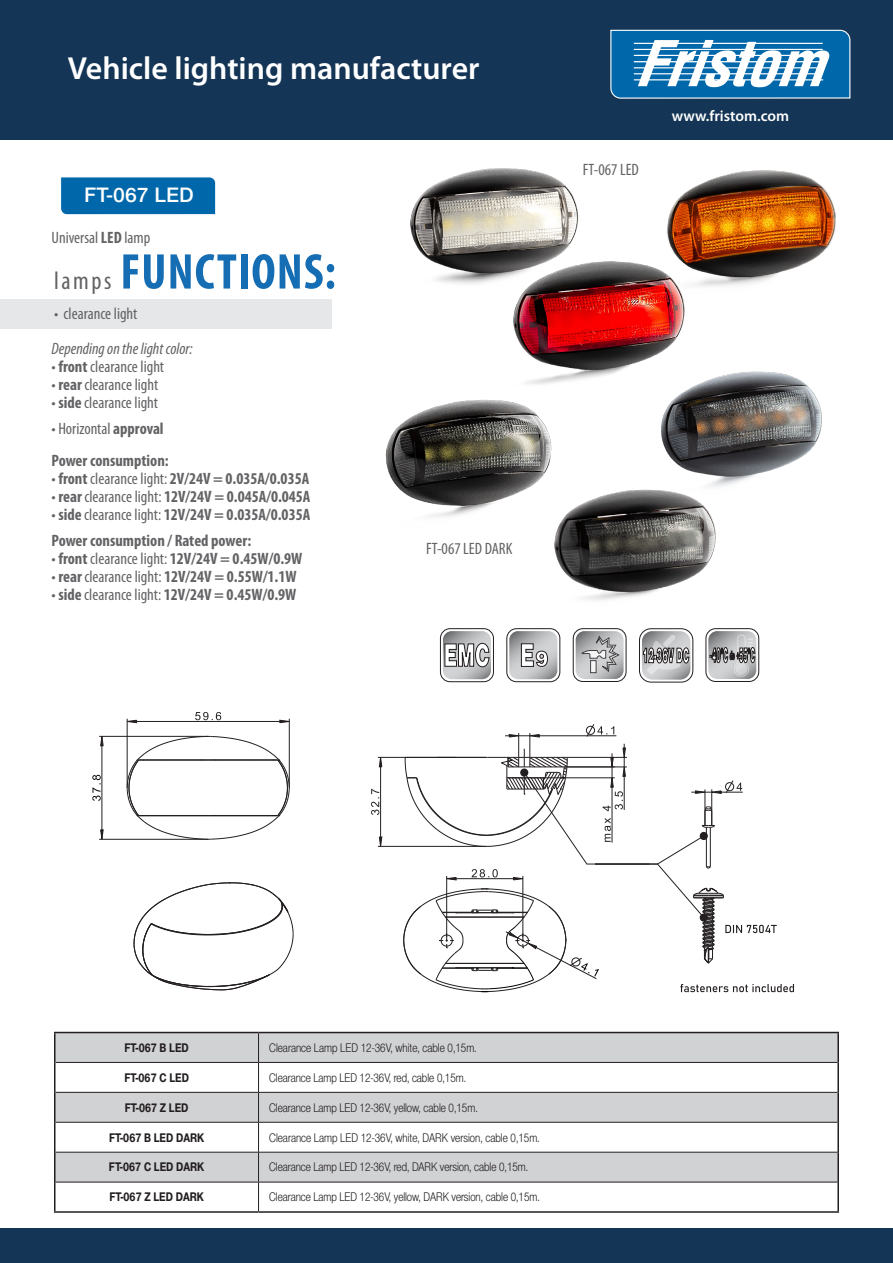
<style>
.page{position:relative;width:893px;height:1263px;background:#fff}
.page>*{position:absolute;margin:0;border:0;box-sizing:border-box;transform-origin:0 0}
.tekst_-_opis_PL_8_5{font:700 condensed 50.55px "Myriad Pro";letter-spacing:.02em;color:#156db3}
.t1{font:600 31.95px "Myriad Pro";color:#fff}
.tekst_-_opis_PL_8_5-2{font:condensed 25.35px "Myriad Pro";letter-spacing:.1em;color:#636366}
.t2{font:20.1px "Switzer CEFN Medium";color:#fff}
.tekst_-_opis_PL_8_5-3{font:700 condensed 16.5px "Myriad Pro";color:#636366}
.tekst_-_opis_PL_8_5-4{font:condensed 16.5px "Myriad Pro";color:#636366}
.tekst_-_opis_PL_8_5-5{font:italic condensed 16.5px "Myriad Pro";color:#636366}
.t3{font:600 15.3px "Myriad Pro";color:#fff}
.t4{font:12px "Switzer C Cnd EFN Light";letter-spacing:-.005em;color:#231f20}
.t5{font:700 12px "Switzer C Cnd EFN";color:#231f20}
.s1{font-weight:700}
.s2{font-weight:400}
</style>
<div class="page">
<div style="left:0;top:0;width:893px;height:139px;background:#143555"></div>
<svg style="left:610px;top:29px;width:241px;height:36px;background:#5497c3"></svg>
<div style="left:0;top:1229px;width:893px;height:34px;background:#143555"></div>
<div style="left:0;top:299px;width:332px;height:30px;background:#e6e7e9"></div>
<svg style="left:60px;top:177px;width:156px;height:38px;background:#0c6eae"></svg>
<svg style="left:56px;top:1033px;width:781px;height:149px;fill:#d1d2d4"></svg>
<hr style="left:54px;top:1032px;width:205px;height:1px;background:#231f20">
<hr style="left:54px;top:1033px;width:2px;height:29px;background:#231f20">
<hr style="left:259px;top:1032px;width:580px;height:1px;background:#231f20">
<hr style="left:837px;top:1033px;width:2px;height:29px;background:#231f20">
<hr style="left:54px;top:1062px;width:2px;height:30px;background:#231f20">
<hr style="left:837px;top:1062px;width:2px;height:30px;background:#231f20">
<hr style="left:54px;top:1092px;width:2px;height:30px;background:#231f20">
<hr style="left:837px;top:1092px;width:2px;height:30px;background:#231f20">
<hr style="left:54px;top:1122px;width:2px;height:30px;background:#231f20">
<hr style="left:837px;top:1122px;width:2px;height:30px;background:#231f20">
<hr style="left:54px;top:1152px;width:2px;height:30px;background:#231f20">
<hr style="left:837px;top:1152px;width:2px;height:30px;background:#231f20">
<hr style="left:54px;top:1182px;width:2px;height:29px;background:#231f20">
<hr style="left:837px;top:1182px;width:2px;height:29px;background:#231f20">
<hr style="left:54px;top:1211px;width:205px;height:2px;background:#231f20">
<hr style="left:259px;top:1211px;width:580px;height:2px;background:#231f20">
<hr style="left:56px;top:1062px;width:203px;height:1px;background:#231f20">
<hr style="left:259px;top:1062px;width:578px;height:1px;background:#231f20">
<hr style="left:56px;top:1092px;width:203px;height:1px;background:#231f20">
<hr style="left:259px;top:1092px;width:578px;height:1px;background:#231f20">
<svg style="left:258px;top:1033px;width:1px;height:89px"></svg>
<hr style="left:56px;top:1122px;width:203px;height:1px;background:#231f20">
<hr style="left:259px;top:1122px;width:578px;height:1px;background:#231f20">
<hr style="left:258px;top:1122px;width:1px;height:30px;background:#231f20">
<hr style="left:56px;top:1152px;width:203px;height:1px;background:#231f20">
<hr style="left:259px;top:1152px;width:578px;height:1px;background:#231f20">
<hr style="left:258px;top:1152px;width:1px;height:30px;background:#231f20">
<hr style="left:56px;top:1182px;width:203px;height:1px;background:#231f20">
<hr style="left:259px;top:1182px;width:578px;height:1px;background:#231f20">
<svg style="left:258px;top:1182px;width:1px;height:29px"></svg>
<svg style="left:134px;top:882px;width:160px;height:108px"></svg>
<hr style="left:127px;top:719px;width:1px;height:69px;background:#231f20">
<hr style="left:289px;top:719px;width:1px;height:69px;background:#231f20">
<hr style="left:99px;top:839px;width:109px;height:1px;background:#231f20">
<hr style="left:99px;top:736px;width:109px;height:1px;background:#231f20">
<svg style="left:195px;top:712px;width:26px;height:8px"></svg>
<hr style="left:137px;top:721px;width:143px;height:1px;background:#231f20">
<svg style="left:279px;top:720px;width:11px;height:3px"></svg>
<svg style="left:126px;top:720px;width:11px;height:3px"></svg>
<svg style="left:92px;top:775px;width:9px;height:26px"></svg>
<hr style="left:102px;top:746px;width:1px;height:84px;background:#231f20">
<svg style="left:100px;top:735px;width:3px;height:11px"></svg>
<svg style="left:100px;top:829px;width:3px;height:11px"></svg>
<svg style="left:127px;top:736px;width:163px;height:104px"></svg>
<hr style="left:378px;top:846px;width:108px;height:1px;background:#231f20">
<hr style="left:378px;top:757px;width:108px;height:1px;background:#231f20">
<svg style="left:371px;top:789px;width:8px;height:26px"></svg>
<hr style="left:380px;top:767px;width:1px;height:70px;background:#231f20">
<svg style="left:379px;top:756px;width:3px;height:11px"></svg>
<svg style="left:379px;top:837px;width:3px;height:10px"></svg>
<svg style="left:403px;top:724px;width:391px;height:268px"></svg>
<div style="left:370px;top:704px;width:170px;height:26px;background:#fff"></div>
<img style="left:283px;top:139px;width:250px;height:40px">
<img style="left:410px;top:179px;width:123px;height:105px">
<img style="left:439px;top:628px;width:321px;height:55px">
<img style="left:518px;top:204px;width:304px;height:376px">
<img style="left:385px;top:295px;width:302px;height:305px">
<img style="left:533px;top:65px;width:360px;height:316px">
<p class="t1" style="left:68px;top:48px;width:413px">Vehicle lighting manufacturer</p>
<p class="t2" style="left:84px;top:183px;width:111px">FT-067 LED</p>
<p class="tekst_-_opis_PL_8_5-4" style="left:52px;top:227px;width:100px">Universal <span class="s1">LED</span> lamp</p>
<p class="tekst_-_opis_PL_8_5-2" style="left:54px;top:265px;width:59px">lamps</p>
<p class="tekst_-_opis_PL_8_5" style="left:120px;top:240px;width:217px">FUNCTIONS:</p>
<p class="tekst_-_opis_PL_8_5-4" style="left:54px;top:304px;width:85px">• clearance light</p>
<p class="tekst_-_opis_PL_8_5-5" style="left:52px;top:338px;width:143px">Depending on the light color:</p>
<p class="tekst_-_opis_PL_8_5-4" style="left:52px;top:356px;width:114px">• <span class="s1">front</span> clearance light</p>
<p class="tekst_-_opis_PL_8_5-4" style="left:52px;top:374px;width:108px">• <span class="s1">rear</span> clearance light</p>
<p class="tekst_-_opis_PL_8_5-4" style="left:52px;top:392px;width:108px">• <span class="s1">side</span> clearance light</p>
<p class="tekst_-_opis_PL_8_5-4" style="left:52px;top:419px;width:114px">• Horizontal <span class="s1">approval</span></p>
<p class="tekst_-_opis_PL_8_5-3" style="left:52px;top:450px;width:119px">Power consumption:</p>
<p class="tekst_-_opis_PL_8_5-3" style="left:52px;top:468px;width:259px"><span class="s2">•</span> front <span class="s2">clearance light:</span> 2V/24V = 0.035A/0.035A</p>
<p class="tekst_-_opis_PL_8_5-3" style="left:52px;top:486px;width:260px"><span class="s2">•</span> rear <span class="s2">clearance light:</span> 12V/24V = 0.045A/0.045A</p>
<p class="tekst_-_opis_PL_8_5-3" style="left:52px;top:504px;width:260px"><span class="s2">•</span> side <span class="s2">clearance light:</span> 12V/24V = 0.035A/0.035A</p>
<p class="tekst_-_opis_PL_8_5-3" style="left:52px;top:531px;width:201px">Power consumption / Rated power:</p>
<p class="tekst_-_opis_PL_8_5-3" style="left:52px;top:549px;width:252px"><span class="s2">•</span> front <span class="s2">clearance light:</span> 12V/24V = 0.45W/0.9W</p>
<p class="tekst_-_opis_PL_8_5-3" style="left:52px;top:567px;width:247px"><span class="s2">•</span> rear <span class="s2">clearance light:</span> 12V/24V = 0.55W/1.1W</p>
<p class="tekst_-_opis_PL_8_5-3" style="left:52px;top:585px;width:246px"><span class="s2">•</span> side <span class="s2">clearance light:</span> 12V/24V = 0.45W/0.9W</p>
<p class="tekst_-_opis_PL_8_5-4" style="left:426px;top:538px;width:88px">FT-067 LED DARK</p>
<p class="tekst_-_opis_PL_8_5-4" style="left:583px;top:159px;width:58px">FT-067 LED</p>
<p class="t3" style="left:672px;top:106px;width:119px">www.fristom.com</p>
<p class="t5" style="left:124px;top:1040px;width:66px">FT-067 B LED</p>
<p class="t4" style="left:269px;top:1040px;width:209px">Clearance Lamp LED 12-36V, white, cable 0,15m.</p>
<p class="t5" style="left:124px;top:1070px;width:66px">FT-067 C LED</p>
<p class="t4" style="left:269px;top:1070px;width:199px">Clearance Lamp LED 12-36V, red, cable 0,15m.</p>
<p class="t5" style="left:125px;top:1100px;width:65px">FT-067 Z LED</p>
<p class="t4" style="left:269px;top:1100px;width:210px">Clearance Lamp LED 12-36V, yellow, cable 0,15m.</p>
<p class="t5" style="left:109px;top:1130px;width:97px">FT-067 B LED DARK</p>
<p class="t4" style="left:269px;top:1130px;width:272px">Clearance Lamp LED 12-36V, white, DARK version, cable 0,15m.</p>
<p class="t5" style="left:109px;top:1160px;width:97px">FT-067 C LED DARK</p>
<p class="t4" style="left:269px;top:1160px;width:261px">Clearance Lamp LED 12-36V, red, DARK version, cable 0,15m.</p>
<p class="t5" style="left:109px;top:1190px;width:96px">FT-067 Z LED DARK</p>
<p class="t4" style="left:269px;top:1190px;width:272px">Clearance Lamp LED 12-36V, yellow, DARK version, cable 0,15m.</p>
</div>
